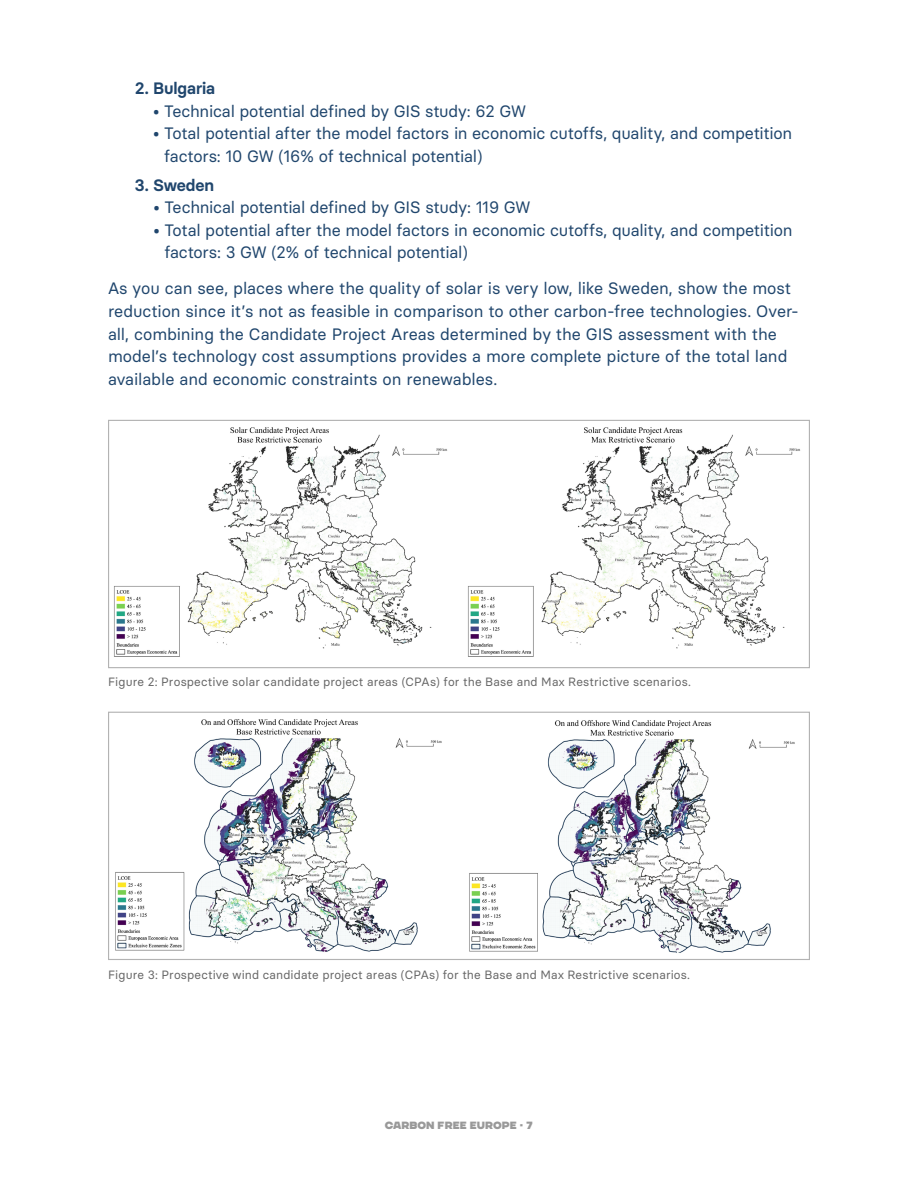
<style>
.page{position:relative;width:918px;height:1188px;background:#fff}
.page>*{position:absolute;margin:0;border:0;box-sizing:border-box;transform-origin:0 0}
.t1{font:16.5px/22.5px "Basier Circle";letter-spacing:-.01em;color:#20466d}
.t2{font:600 16.5px "Basier Circle";letter-spacing:-.005em;color:#20466d}
.t3{font:12px "Basier Circle";letter-spacing:.01em;color:#666}
.t4{font:10.5px "CHANEY";color:#999}
</style>
<div class="page">
<img style="left:469px;top:720px;width:326px;height:233px">
<img style="left:468px;top:427px;width:333px;height:230px">
<img style="left:114px;top:427px;width:334px;height:230px">
<div style="left:108px;top:420px;width:702px;height:248px;border:1px solid #b3b3b3"></div>
<img style="left:115px;top:719px;width:327px;height:233px">
<div style="left:108px;top:712px;width:702px;height:248px;border:1px solid #b3b3b3"></div>
<p class="t2" style="left:135px;top:78px;width:82px">2. Bulgaria</p>
<p class="t1" style="left:153px;top:99px;width:374px">• Technical potential defined by GIS study: 62 GW</p>
<p class="t1" style="left:164px;top:122px;width:630px;text-indent:-11px">• Total potential after the model factors in economic cutoffs, quality, and competition factors: 10 GW (16% of technical potential)</p>
<p class="t2" style="left:135px;top:175px;width:81px">3. Sweden</p>
<p class="t1" style="left:153px;top:196px;width:379px">• Technical potential defined by GIS study: 119 GW</p>
<p class="t1" style="left:164px;top:219px;width:630px;text-indent:-11px">• Total potential after the model factors in economic cutoffs, quality, and competition factors: 3 GW (2% of technical potential)</p>
<p class="t1" style="left:108px;top:277px;width:692px">As you can see, places where the quality of solar is very low, like Sweden, show the most reduction since it’s not as feasible in comparison to other carbon-free technologies. Over&shy;all, combining the Candidate Project Areas determined by the GIS assessment with the model’s technology cost assumptions provides a more complete picture of the total land available and economic constraints on renewables.</p>
<p class="t3" style="left:108px;top:674px;width:584px">Figure 2: Prospective solar candidate project areas (CPAs) for the Base and Max Restrictive scenarios.</p>
<p class="t3" style="left:108px;top:967px;width:584px">Figure 3: Prospective wind candidate project areas (CPAs) for the Base and Max Restrictive scenarios.</p>
<p class="t4" style="left:385px;top:1119px;width:150px">CARBON FREE EUROPE · 7</p>
</div>
